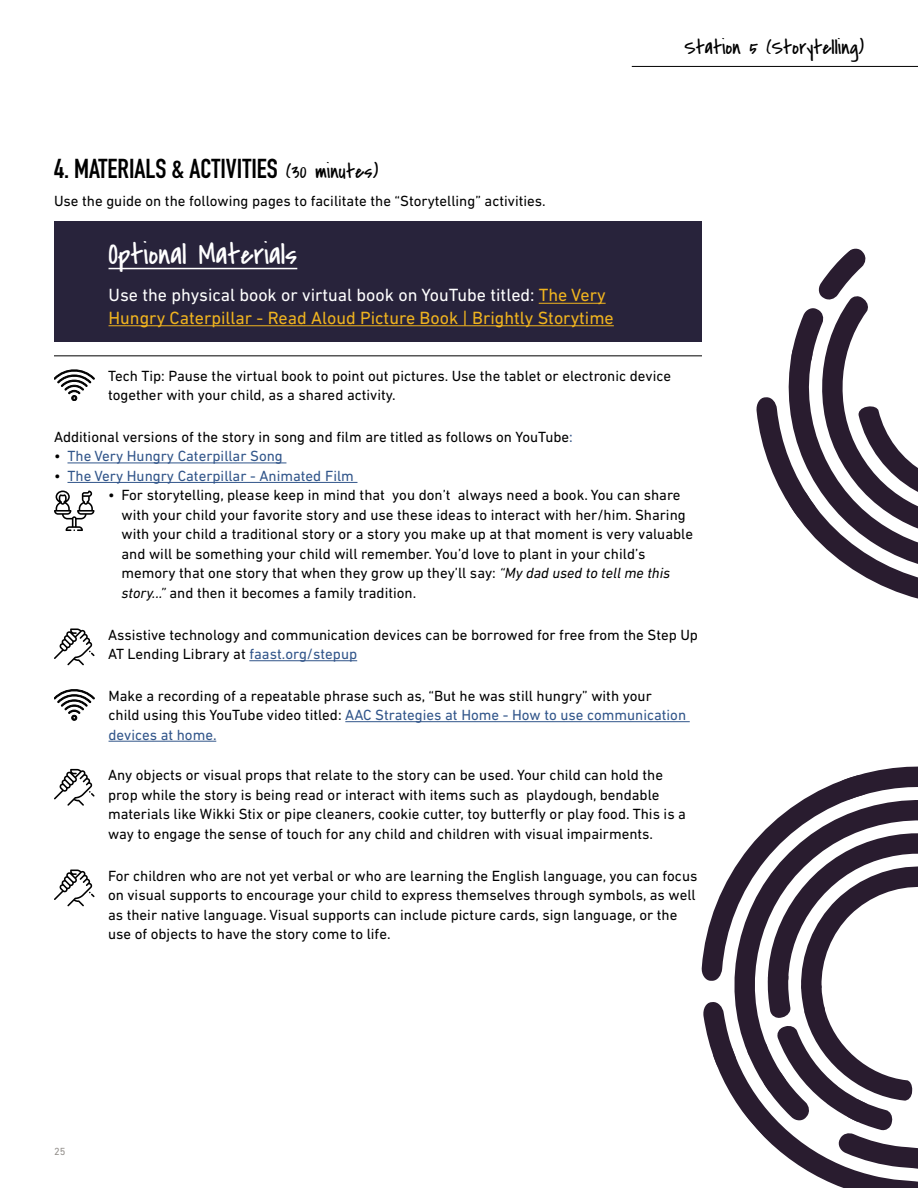
<style>
.page{position:relative;width:918px;height:1188px;background:#fff}
.page>*{position:absolute;margin:0;border:0;box-sizing:border-box;transform-origin:0 0}
.t1{font:30px "Covered By Your Grace";color:#fff}
.t2{font:27px "DIN Engschrift Std";color:#000}
.t3{font:21px "Covered By Your Grace";color:#000}
.t4{font:18px/22.5px "DIN Next LT Pro";color:#f0b41f}
.t5{font:15px/19.5px "DIN Next LT Pro";color:#000}
.t6{font:15px "DIN Next LT Pro";color:#31558a}
.t7{font:10.5px "DIN Next LT Pro";color:#938f8b}
.s1{font-family:"Covered By Your Grace";font-size:21px}
.s2{color:#fff}
.s3{color:#305387}
.s4{color:#000}
.s5{font-style:italic}
.s6{color:#31558a}
</style>
<div class="page">
<svg style="left:756px;top:248px;width:162px;height:351px"></svg>
<svg style="left:701px;top:766px;width:217px;height:422px"></svg>
<div style="left:54px;top:221px;width:648px;height:121px;background:#28233b"></div>
<hr style="left:109px;top:268px;width:188px;height:1px;background:#fff">
<hr style="left:539px;top:303px;width:67px;height:1px;background:#f0b41f">
<hr style="left:109px;top:325px;width:505px;height:1px;background:#f0b41f">
<hr style="left:249px;top:660px;width:108px;height:1px;background:#31558a">
<svg style="left:54px;top:370px;width:40px;height:31px"></svg>
<svg style="left:54px;top:628px;width:40px;height:37px"></svg>
<hr style="left:54px;top:355px;width:648px;height:1px;background:#000">
<hr style="left:632px;top:66px;width:286px;height:1px;background:#000">
<svg style="left:54px;top:491px;width:40px;height:40px"></svg>
<hr style="left:68px;top:463px;width:218px;height:1px;background:#31558a">
<hr style="left:68px;top:482px;width:289px;height:1px;background:#31558a">
<svg style="left:54px;top:689px;width:40px;height:31px"></svg>
<hr style="left:345px;top:721px;width:345px;height:1px;background:#31558a">
<hr style="left:109px;top:741px;width:107px;height:1px;background:#31558a">
<svg style="left:54px;top:769px;width:40px;height:37px"></svg>
<svg style="left:54px;top:870px;width:40px;height:36px"></svg>
<h3 class="t3" style="left:685px;top:34px;width:181px">Station 5 (Storytelling)</h3>
<h2 class="t2" style="left:54px;top:153px;width:326px">4. MATERIALS &amp; ACTIVITIES <span class="s1">(30 minutes)</span></h2>
<p class="t5" style="left:54px;top:191px;width:493px">Use the guide on the following pages to facilitate the “Storytelling” activities.</p>
<h1 class="t1" style="left:109px;top:235px;width:190px">Optional Materials</h1>
<p class="t4" style="left:109px;top:284px;width:507px"><span class="s2">Use the physical book or virtual book on YouTube titled:</span> The Very<br>Hungry Caterpillar - Read Aloud Picture Book | Brightly Storytime</p>
<p class="t5" style="left:108px;top:366px;width:565px">Tech Tip: Pause the virtual book to point out pictures. Use the tablet or electronic device together with your child, as a shared activity.</p>
<p class="t5" style="left:54px;top:427px;width:520px">Additional versions of the story in song and film are titled as follows on YouTube<span class="s3">:</span></p>
<p class="t6" style="left:54px;top:448px;width:230px"><span class="s4">•</span> The Very Hungry Caterpillar Song</p>
<p class="t6" style="left:54px;top:467px;width:301px"><span class="s4">•</span> The Very Hungry Caterpillar - Animated Film</p>
<p class="t5" style="left:122px;top:485px;width:573px;text-indent:-14px">• For storytelling, please keep in mind that you don’t always need a book. You can share with your child your favorite story and use these ideas to interact with her/him. Sharing with your child a traditional story or a story you make up at that moment is very valuable and will be something your child will remember. You’d love to plant in your child’s memory that one story that when they grow up they’ll say: <span class="s5">“My dad used to tell me this story...”</span> and then it becomes a family tradition.</p>
<p class="t5" style="left:108px;top:625px;width:592px">Assistive technology and communication devices can be borrowed for free from the Step Up<br>AT Lending Library at <span class="s6">faast.org/stepup</span></p>
<p class="t5" style="left:109px;top:686px;width:579px">Make a recording of a repeatable phrase such as, “But he was still hungry” with your child using this YouTube video titled: <span class="s6">AAC Strategies at Home - How to use communication devices at home.</span></p>
<p class="t5" style="left:108px;top:765px;width:580px">Any objects or visual props that relate to the story can be used. Your child can hold the prop while the story is being read or interact with items such as playdough, bendable materials like Wikki Stix or pipe cleaners, cookie cutter, toy butterfly or play food. This is a way to engage the sense of touch for any child and children with visual impairments.</p>
<p class="t5" style="left:108px;top:866px;width:591px">For children who are not yet verbal or who are learning the English language, you can focus on visual supports to encourage your child to express themselves through symbols, as well as their native language. Visual supports can include picture cards, sign language, or the use of objects to have the story come to life.</p>
<p class="t7" style="left:54px;top:1146px;width:13px">25</p>
</div>
